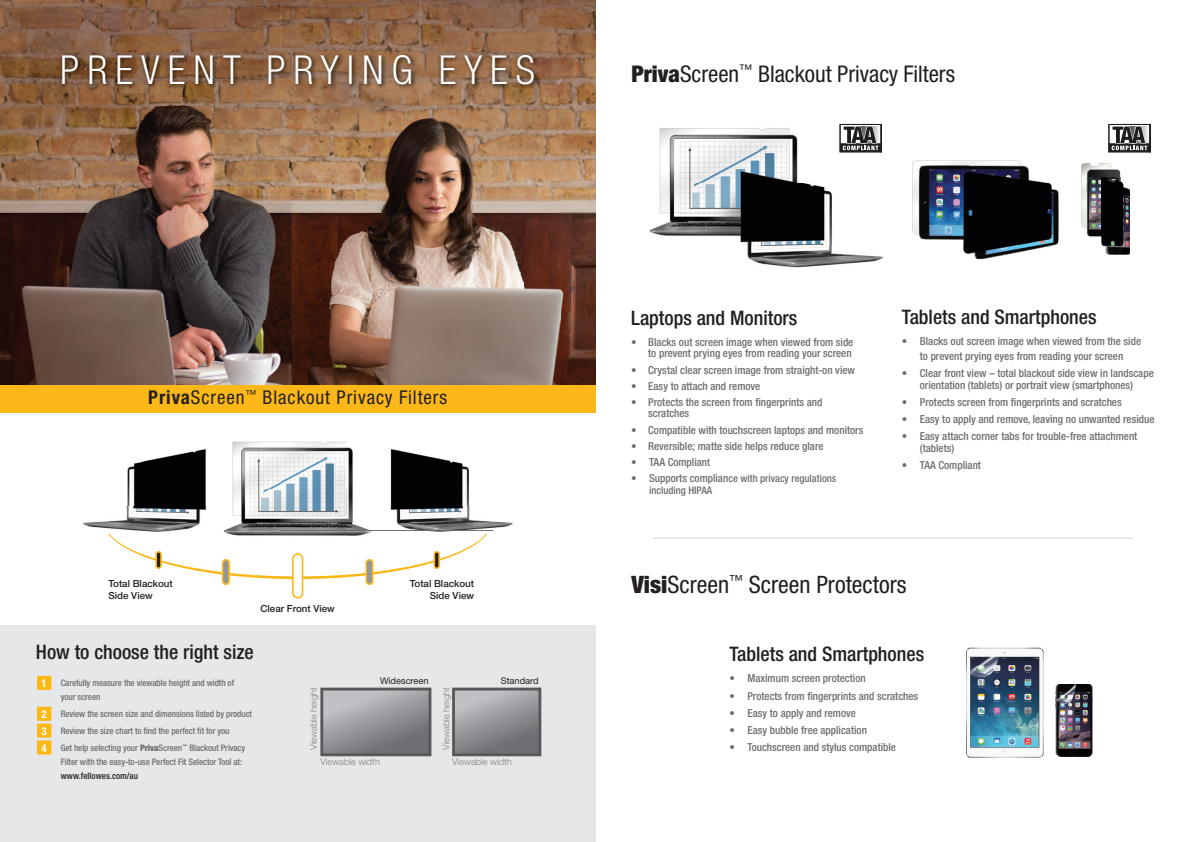
<style>
.page{position:relative;width:1191px;height:842px;background:#fff}
.page>*{position:absolute;margin:0;border:0;box-sizing:border-box;transform-origin:0 0}
.t1{font:300 condensed 40px "Helvetica Neue LT Std";letter-spacing:.2em;color:#fff}
.t2{font:condensed 24px "Helvetica Neue LT Std";color:#231f20}
.t3{font:condensed 23px "Helvetica Neue LT Std";color:#231f20}
.t4{font:500 condensed 20px "Helvetica Neue LT Std";color:#231f20}
.t5{font:condensed 19px "Helvetica Neue LT Std";letter-spacing:.05em;color:#231f20}
.t6{font:500 condensed 11px/12px "Helvetica Neue LT Std";color:#6c6d70;text-align:center}
.t7{font:700 condensed 10.8px "Helvetica Neue";color:#fff}
.t8{font:500 condensed 10.4px/11.4px "Helvetica Neue LT Std";color:#6c6d70}
.t9{font:500 9.8px/11.4px "Helvetica Neue LT Std";color:#231f20}
.t10{font:300 9.2px "Helvetica Neue LT Std";color:#808285}
.t11{font:9.2px "Helvetica Neue LT Std";color:#231f20}
.t12{font:500 condensed 9px/14px "Helvetica Neue LT Std";letter-spacing:-.01em;color:#6c6d70}
.t13{font:500 condensed 9px "Helvetica Neue LT Std";color:#231f20}
.s1{font-weight:700}
.s2{font-weight:900}
.s3{font-size:10.4px}
.s4{font-size:11px}
</style>
<div class="page">
<hr style="left:653px;top:537px;width:480px;height:2px;background:#e6e7e9">
<div style="left:0;top:625px;width:595px;height:217px;background:#e6e7e9"></div>
<img style="left:912px;top:160px;width:57px;height:80px">
<img style="left:969px;top:160px;width:60px;height:9px">
<img style="left:963px;top:180px;width:96px;height:79px">
<img style="left:952px;top:169px;width:79px;height:75px">
<img style="left:1081px;top:163px;width:39px;height:73px">
<img style="left:1101px;top:177px;width:29px;height:78px">
<img style="left:1101px;top:177px;width:19px;height:59px">
<img style="left:1055px;top:684px;width:37px;height:73px">
<img style="left:966px;top:647px;width:94px;height:50px">
<img style="left:966px;top:697px;width:78px;height:31px">
<img style="left:966px;top:728px;width:94px;height:30px">
<img style="left:649px;top:128px;width:234px;height:140px">
<img style="left:0;top:0;width:595px;height:385px">
<svg style="left:452px;top:688px;width:89px;height:68px;background:#8b8d90"></svg>
<svg style="left:320px;top:688px;width:111px;height:68px;background:#8f9093"></svg>
<div style="left:0;top:385px;width:595px;height:28px;background:#fcb818"></div>
<img style="left:59px;top:52px;width:481px;height:39px">
<div style="left:292px;top:559px;width:11px;height:34px;background:#fdd26c"></div>
<div style="left:294px;top:559px;width:8px;height:34px;background:#fff"></div>
<div style="left:222px;top:563px;width:8px;height:18px;background:#daac3d"></div>
<div style="left:223px;top:563px;width:5px;height:18px;background:#939598"></div>
<div style="left:365px;top:563px;width:8px;height:18px;background:#fcb814"></div>
<div style="left:367px;top:563px;width:5px;height:18px;background:#939598"></div>
<img style="left:390px;top:449px;width:123px;height:83px">
<img style="left:224px;top:441px;width:147px;height:92px">
<img style="left:83px;top:449px;width:123px;height:83px">
<svg style="left:108px;top:533px;width:379px;height:46px"></svg>
<hr style="left:280px;top:530px;width:213px;height:1px;background:#6c6d70">
<div style="left:37px;top:676px;width:14px;height:14px;background:#fcb814"></div>
<div style="left:37px;top:707px;width:14px;height:14px;background:#fcb814"></div>
<div style="left:37px;top:724px;width:14px;height:14px;background:#fcb814"></div>
<div style="left:37px;top:740px;width:14px;height:14px;background:#fcb814"></div>
<svg style="left:839px;top:123px;width:43px;height:29px"></svg>
<svg style="left:1108px;top:123px;width:42px;height:29px"></svg>
<h1 class="t1" style="left:60px;top:47px;width:476px">PREVENT PRYING EYES</h1>
<h3 class="t5" style="left:148px;top:387px;width:300px"><span class="s1">Priva</span>Screen<sup>™</sup> Blackout Privacy Filters</h3>
<p class="t9" style="left:108px;top:578px;width:66px">Total Blackout<br>Side View</p>
<p class="t9" style="left:410px;top:578px;width:66px;text-align:right">Total Blackout<br>Side View</p>
<p class="t9" style="left:260px;top:603px;width:76px">Clear Front View</p>
<h3 class="t4" style="left:36px;top:640px;width:219px">How to choose the right size</h3>
<p class="t7" style="left:42px;top:677px;width:7px">1</p>
<p class="t12" style="left:61px;top:676px;width:175px">Carefully measure the viewable height and width of your screen</p>
<p class="t7" style="left:42px;top:708px;width:7px">2</p>
<p class="t12" style="left:61px;top:706px;width:193px">Review the screen size and dimensions listed by product</p>
<p class="t7" style="left:42px;top:724px;width:7px">3</p>
<p class="t12" style="left:61px;top:723px;width:170px">Review the size chart to nd the perfect t for you</p>
<p class="t7" style="left:42px;top:741px;width:7px">4</p>
<p class="t12" style="left:61px;top:740px;width:186px">Get help selecting your <span class="s2">Priva</span>Screen<sup>™</sup> Blackout Privacy<br>Filter with the easy-to-use Perfect Fit Selector Tool at:</p>
<p class="t13" style="left:61px;top:770px;width:79px">www.fellowes.com/au</p>
<p class="t11" style="left:380px;top:675px;width:50px">Widescreen</p>
<p class="t11" style="left:500px;top:675px;width:39px">Standard</p>
<p class="t10" style="left:308px;top:750px;width:64px;rotate:-90deg">Viewable height</p>
<p class="t10" style="left:440px;top:750px;width:64px;rotate:-90deg">Viewable height</p>
<p class="t10" style="left:320px;top:756px;width:61px">Viewable width</p>
<p class="t10" style="left:452px;top:756px;width:61px">Viewable width</p>
<h3 class="t3" style="left:631px;top:60px;width:325px"><span class="s2">Priva</span>Screen<sup>™</sup> Blackout Privacy Filters</h3>
<h3 class="t4" style="left:631px;top:306px;width:168px">Laptops and Monitors</h3>
<p class="t6" style="left:631px;top:336px;width:224px;line-height:11.4px;text-align:right">• Blacks out screen image when viewed from side to prevent prying eyes from reading your screen</p>
<p class="t6" style="left:631px;top:364px;width:225px">• Crystal clear screen image from straight-on view</p>
<p class="t6" style="left:631px;top:380px;width:131px">• Easy to attach and remove</p>
<p class="t6" style="left:648px;top:396px;width:176px;line-height:11.4px;text-align:left;text-indent:-17px">• Protects the screen from ngerprints and scratches</p>
<p class="t6" style="left:631px;top:424px;width:234px">• Compatible with touchscreen laptops and monitors</p>
<p class="t6" style="left:631px;top:440px;width:194px">• Reversible; matte side helps reduce glare</p>
<p class="t6" style="left:631px;top:456px;width:80px">• TAA Complian<span class="s3">t</span></p>
<p class="t8" style="left:649px;top:473px;width:189px;text-indent:-18px"><span class="s4">• Supports complian</span>ce with privacy regulations including HIPAA</p>
<h3 class="t4" style="left:902px;top:305px;width:196px">Tablets and Smartphones</h3>
<p class="t6" style="left:902px;top:334px;width:241px;line-height:15px">• Blacks out screen image when viewed from the side to prevent prying eyes from reading your screen</p>
<p class="t6" style="left:902px;top:367px;width:253px">• Clear front view – total blackout side view in landscape orientation (tablets) or portrait view (smartphones)</p>
<p class="t6" style="left:902px;top:396px;width:221px">• Protects screen from ngerprints and scratches</p>
<p class="t6" style="left:902px;top:413px;width:254px">• Easy to apply and remove, leaving no unwanted residue</p>
<p class="t6" style="left:920px;top:430px;width:219px;text-align:left;text-indent:-18px">• Easy attach corner tabs for trouble-free attachment (tablets)</p>
<p class="t6" style="left:902px;top:459px;width:81px">• TAA Compliant</p>
<h2 class="t2" style="left:631px;top:570px;width:276px"><span class="s2">Visi</span>Screen<sup>™</sup> Screen Protectors</h2>
<h3 class="t4" style="left:729px;top:641px;width:196px">Tablets and Smartphones</h3>
<p class="t6" style="left:729px;top:672px;width:138px">• Maximum screen protection</p>
<p class="t6" style="left:729px;top:689px;width:190px">• Protects from ngerprints and scratches</p>
<p class="t6" style="left:729px;top:706px;width:128px">• Easy to apply and remove</p>
<p class="t6" style="left:729px;top:723px;width:139px">• Easy bubble free application</p>
<p class="t6" style="left:729px;top:741px;width:168px">• Touchscreen and stylus compatible</p>
</div>
